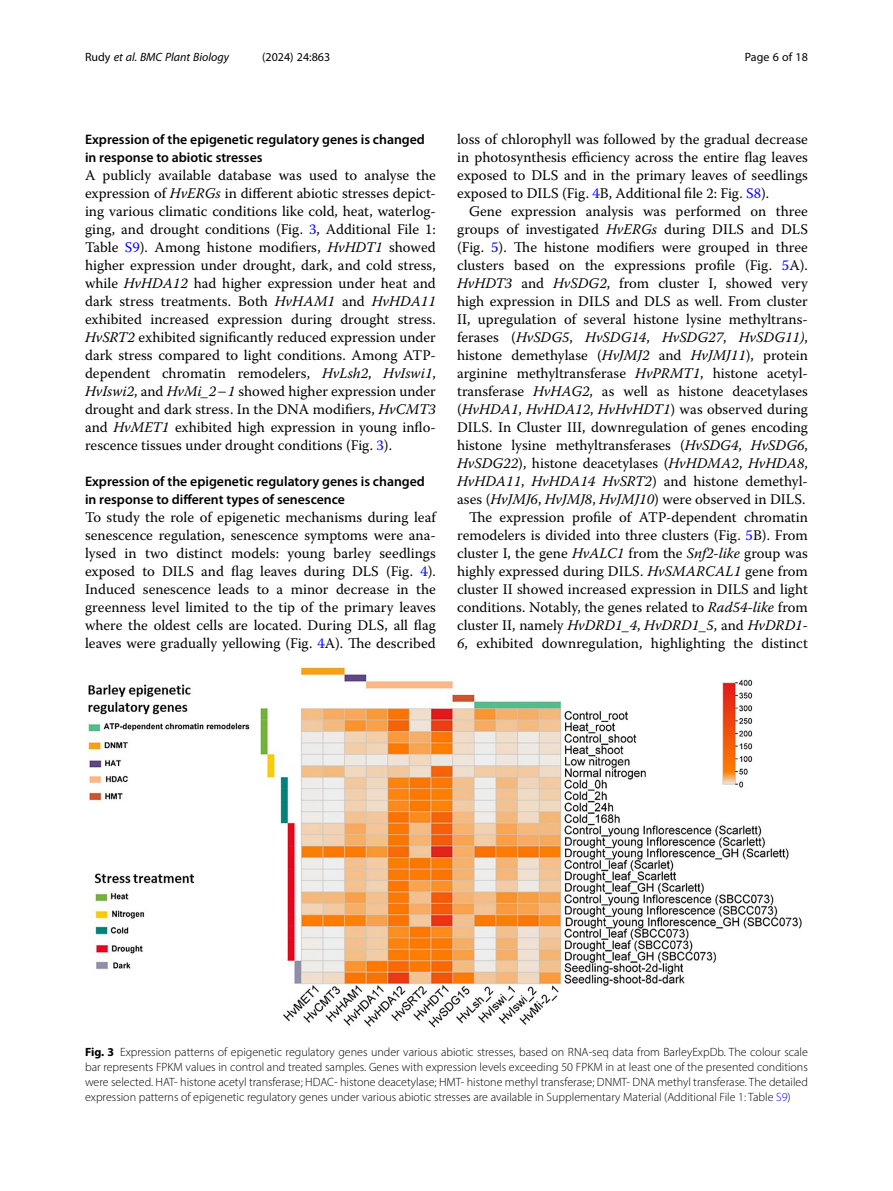
<style>
.page{position:relative;width:893px;height:1191px;background:#fff}
.page>*{position:absolute;margin:0;border:0;box-sizing:border-box;transform-origin:0 0}
.Body_Text{font:14.7px/18px "Warnock Pro";color:#000;text-align:justify}
.Body_Text_Indent{font:14.7px/18px "Warnock Pro";color:#000;text-align:justify}
.Head_2{font:600 13.8px/18px "Myriad Pro";color:#000}
.Figure_Caption{font:300 12px/15px "Myriad Pro";color:#000;text-align:justify}
.t1{font:italic 12px "Myriad Pro";color:#000}
.t2{font:12px "Myriad Pro";color:#000}
.s1{font-style:normal}
.s2{font-style:italic}
.s3{color:#00f}
.s4{font-weight:700}
</style>
<div class="page">
<img style="left:87px;top:666px;width:715px;height:362px">
<p class="t1" style="left:85px;top:50px;width:145px"><span class="s1">Rudy</span> et al. BMC Plant Biology</p>
<p class="t2" style="left:262px;top:50px;width:70px">(2024) 24:863</p>
<p class="t2" style="left:745px;top:50px;width:65px">Page 6 of 18</p>
<p class="Head_2" style="left:85px;top:130px;width:341px">Expression of the epigenetic regulatory genes is changed in response to abiotic stresses</p>
<p class="Body_Text" style="left:85px;top:166px;width:352px">A publicly available database was used to analyse the expression of <span class="s2">HvERGs</span> in different abiotic stresses depict&shy;ing various climatic conditions like cold, heat, waterlog&shy;ging, and drought conditions (Fig. <span class="s3">3</span>, Additional File 1:<br>Table <span class="s3">S9</span>). Among histone modifiers, <span class="s2">HvHDT1</span> showed higher expression under drought, dark, and cold stress, while <span class="s2">HvHDA12</span> had higher expression under heat and dark stress treatments. Both <span class="s2">HvHAM1</span> and <span class="s2">HvHDA11 </span>exhibited increased expression during drought stress.<br><span class="s2">HvSRT2</span> exhibited significantly reduced expression under dark stress compared to light conditions. Among ATP&shy;dependent chromatin remodelers, <span class="s2">HvLsh2</span>, <span class="s2">HvIswi1</span>, <span class="s2">HvIswi2</span>, and <span class="s2">HvMi_2</span>−<span class="s2">1</span> showed higher expression under drought and dark stress. In the DNA modifiers, <span class="s2">HvCMT3 </span>and <span class="s2">HvMET1</span> exhibited high expression in young inflo&shy;rescence tissues under drought conditions (Fig. <span class="s3">3</span>).</p>
<p class="Head_2" style="left:85px;top:472px;width:341px">Expression of the epigenetic regulatory genes is changed in response to different types of senescence</p>
<p class="Body_Text" style="left:85px;top:508px;width:352px">To study the role of epigenetic mechanisms during leaf senescence regulation, senescence symptoms were ana&shy;lysed in two distinct models: young barley seedlings exposed to DILS and flag leaves during DLS (Fig. <span class="s3">4</span>).<br>Induced senescence leads to a minor decrease in the greenness level limited to the tip of the primary leaves where the oldest cells are located. During DLS, all flag leaves were gradually yellowing (Fig. <span class="s3">4</span>A). The described</p>
<p class="Body_Text" style="left:457px;top:130px;width:352px">loss of chlorophyll was followed by the gradual decrease in photosynthesis efficiency across the entire flag leaves exposed to DLS and in the primary leaves of seedlings exposed to DILS (Fig. <span class="s3">4</span>B, Additional file 2: Fig. <span class="s3">S8</span>).</p>
<p class="Body_Text_Indent" style="left:457px;top:202px;width:352px;text-indent:12px">Gene expression analysis was performed on three groups of investigated <span class="s2">HvERGs</span> during DILS and DLS (Fig. <span class="s3">5</span>). The histone modifiers were grouped in three clusters based on the expressions profile (Fig. <span class="s3">5</span>A).<br><span class="s2">HvHDT3</span> and <span class="s2">HvSDG2</span>, from cluster I, showed very high expression in DILS and DLS as well. From cluster II, upregulation of several histone lysine methyltrans&shy;ferases (<span class="s2">HvSDG5</span>, <span class="s2">HvSDG14</span>, <span class="s2">HvSDG27</span>, <span class="s2">HvSDG11)</span>, histone demethylase (<span class="s2">HvJMJ2</span> and <span class="s2">HvJMJ11</span>), protein arginine methyltransferase <span class="s2">HvPRMT1</span>, histone acetyl&shy;transferase <span class="s2">HvHAG2</span>, as well as histone deacetylases (<span class="s2">HvHDA1</span>, <span class="s2">HvHDA12</span>, <span class="s2">HvHvHDT1</span>) was observed during DILS. In Cluster III, downregulation of genes encoding histone lysine methyltransferases (<span class="s2">HvSDG4</span>, <span class="s2">HvSDG6</span>, <span class="s2">HvSDG22</span>), histone deacetylases (<span class="s2">HvHDMA2</span>, <span class="s2">HvHDA8</span>, <span class="s2">HvHDA11</span>, <span class="s2">HvHDA14 HvSRT2</span>) and histone demethyl&shy;ases (<span class="s2">HvJMJ6</span>, <span class="s2">HvJMJ8</span>, <span class="s2">HvJMJ10</span>) were observed in DILS.</p>
<p class="Body_Text_Indent" style="left:457px;top:508px;width:352px;text-indent:12px">The expression profile of ATP-dependent chromatin remodelers is divided into three clusters (Fig. <span class="s3">5</span>B). From cluster I, the gene <span class="s2">HvALC1</span> from the <span class="s2">Snf2-like</span> group was highly expressed during DILS. <span class="s2">HvSMARCAL1</span> gene from cluster II showed increased expression in DILS and light conditions. Notably, the genes related to <span class="s2">Rad54-like</span> from cluster II, namely <span class="s2">HvDRD1_4</span>, <span class="s2">HvDRD1_5</span>, and <span class="s2">HvDRD1- 6</span>, exhibited downregulation, highlighting the distinct</p>
<p class="Figure_Caption" style="left:85px;top:1044px;width:724px"><span class="s4">Fig. 3</span> Expression patterns of epigenetic regulatory genes under various abiotic stresses, based on RNA-seq data from BarleyExpDb. The colour scale bar represents FPKM values in control and treated samples. Genes with expression levels exceeding 50 FPKM in at least one of the presented conditions were selected. HAT- histone acetyl transferase; HDAC- histone deacetylase; HMT- histone methyl transferase; DNMT- DNA methyl transferase. The detailed expression patterns of epigenetic regulatory genes under various abiotic stresses are available in Supplementary Material (Additional File 1: Table <span class="s3">S9</span>)</p>
</div>
